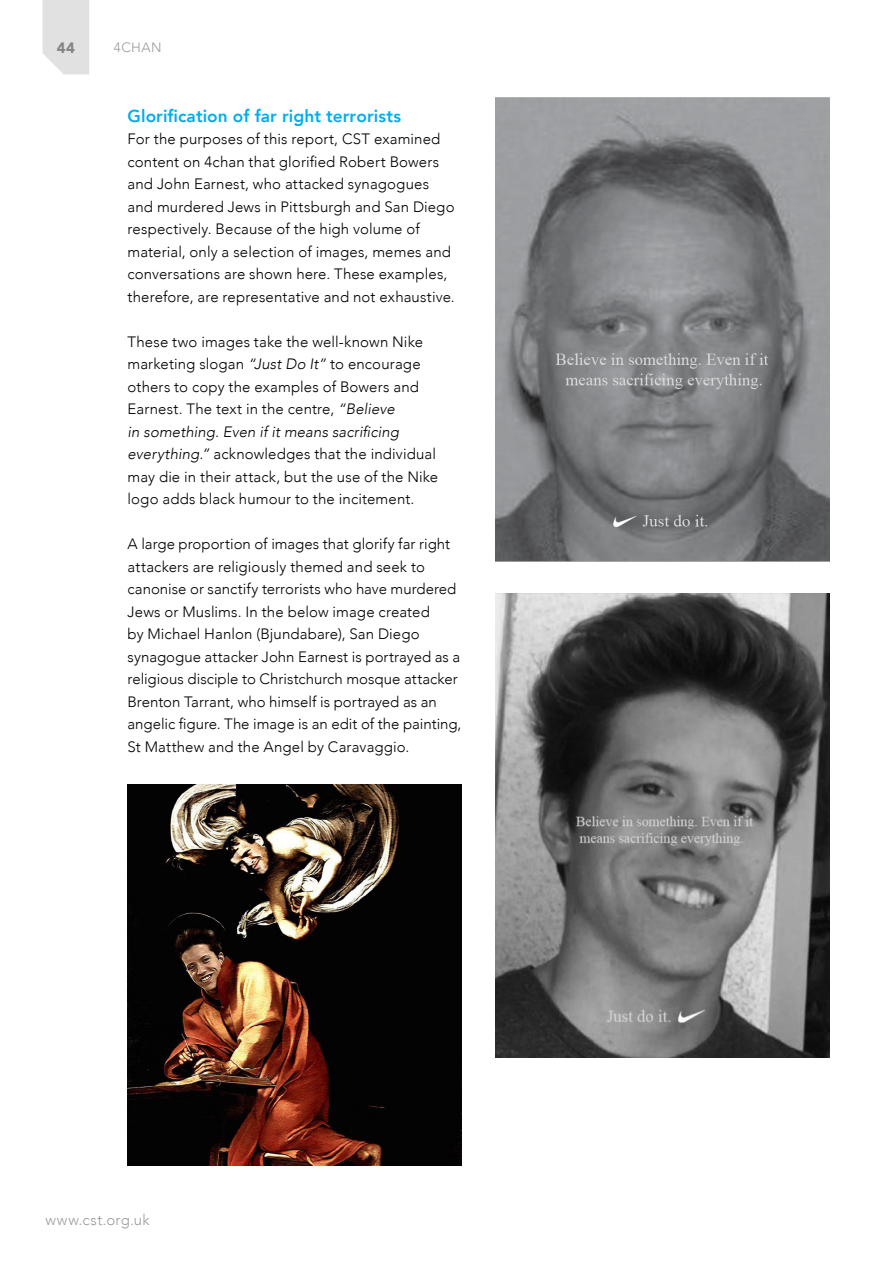
<style>
.page{position:relative;width:893px;height:1263px;background:#fff}
.page>*{position:absolute;margin:0;border:0;box-sizing:border-box;transform-origin:0 0}
.t1{font:800 17.25px "Avenir";letter-spacing:.005em;color:#00aeef}
.t2{font:300 15px/22.5px "Avenir";letter-spacing:.005em;color:#000}
.t3{font:300 15px "Avenir";letter-spacing:.035em;color:#9b9c9d}
.t4{font:900 15px "Avenir";color:#818486}
.t5{font:300 13.5px "Avenir";letter-spacing:.04em;color:#9b9c9d}
.s1{font-style:italic}
</style>
<div class="page">
<div style="left:43px;top:0;width:46px;height:74px;background:#e1e1e1"></div>
<img style="left:495px;top:98px;width:334px;height:464px">
<img style="left:495px;top:593px;width:334px;height:464px">
<img style="left:128px;top:784px;width:333px;height:381px">
<p class="t4" style="left:57px;top:35px;width:20px">44</p>
<p class="t5" style="left:114px;top:40px;width:50px">4CHAN</p>
<p class="t1" style="left:128px;top:102px;width:275px">Glorification of far right terrorists</p>
<p class="t2" style="left:128px;top:128px;width:329px">For the purposes of this report, CST examined content on 4chan that glorified Robert Bowers and John Earnest, who attacked synagogues and murdered Jews in Pittsburgh and San Diego respectively. Because of the high volume of material, only a selection of images, memes and conversations are shown here. These examples, therefore, are representative and not exhaustive.</p>
<p class="t2" style="left:128px;top:330px;width:312px">These two images take the well-known Nike marketing slogan <span class="s1">“Just Do It”</span> to encourage others to copy the examples of Bowers and Earnest. The text in the centre, <span class="s1">“Believe<br>in something. Even if it means sacrificing everything.”</span> acknowledges that the individual may die in their attack, but the use of the Nike logo adds black humour to the incitement.</p>
<p class="t2" style="left:128px;top:533px;width:335px">A large proportion of images that glorify far right attackers are religiously themed and seek to canonise or sanctify terrorists who have murdered Jews or Muslims. In the below image created<br>by Michael Hanlon (Bjundabare), San Diego synagogue attacker John Earnest is portrayed as a religious disciple to Christchurch mosque attacker Brenton Tarrant, who himself is portrayed as an angelic figure. The image is an edit of the painting, St Matthew and the Angel by Caravaggio.</p>
<p class="t3" style="left:45px;top:1211px;width:106px">www.cst.org.uk</p>
</div>
